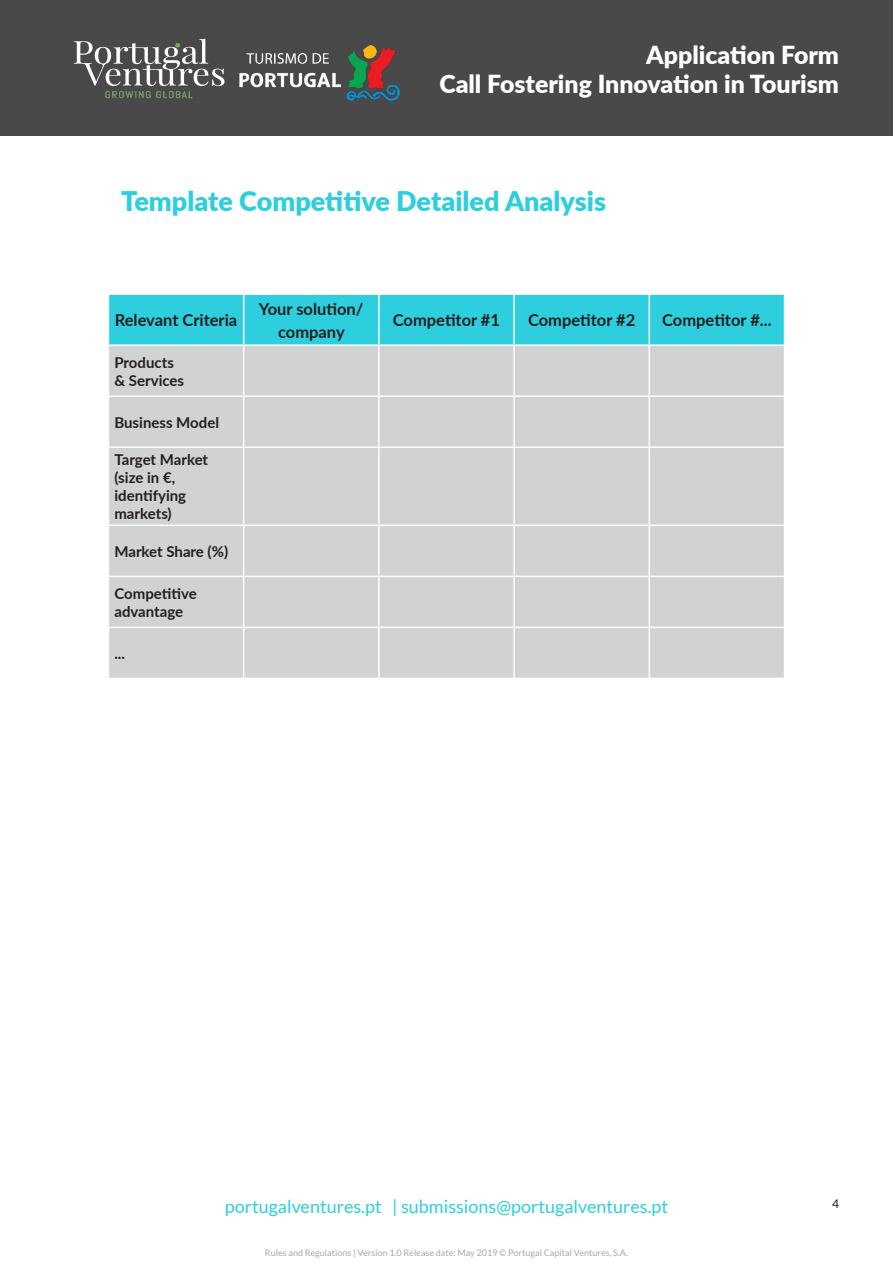
<style>
.page{position:relative;width:893px;height:1263px;background:#fff}
.page>*{position:absolute;margin:0;border:0;box-sizing:border-box;transform-origin:0 0}
.titulos_PV{font:900 27px "Lato";color:#2dcedd}
.t1{font:900 24.9px/29.8px "Lato";color:#fff;text-align:right}
.t2{font:18px "Lato";color:#2dcedd}
.t3{font:700 16.5px/22.5px "Lato";color:#231f20;text-align:center}
.t4{font:700 15px/18px "Lato";color:#231f20}
.t5{font:12px "Lato";color:#231f20}
.t6{font:9px "Lato";color:#a8a9ad}
</style>
<div class="page">
<div style="left:1px;top:1px;width:892px;height:135px;background:#494949"></div>
<img style="left:73px;top:38px;width:327px;height:63px">
<div style="left:109px;top:295px;width:675px;height:49px;background:#2dcedd"></div>
<div style="left:109px;top:346px;width:675px;height:332px;background:#d1d2d4"></div>
<hr style="left:108px;top:395px;width:136px;height:2px;background:#fff">
<hr style="left:244px;top:395px;width:135px;height:2px;background:#fff">
<hr style="left:379px;top:395px;width:135px;height:2px;background:#fff">
<hr style="left:514px;top:395px;width:135px;height:2px;background:#fff">
<hr style="left:649px;top:395px;width:136px;height:2px;background:#fff">
<hr style="left:108px;top:446px;width:136px;height:2px;background:#fff">
<hr style="left:379px;top:446px;width:135px;height:2px;background:#fff">
<hr style="left:514px;top:446px;width:135px;height:2px;background:#fff">
<hr style="left:649px;top:446px;width:136px;height:2px;background:#fff">
<hr style="left:108px;top:525px;width:136px;height:1px;background:#fff">
<hr style="left:379px;top:525px;width:135px;height:1px;background:#fff">
<hr style="left:514px;top:525px;width:135px;height:1px;background:#fff">
<hr style="left:649px;top:525px;width:136px;height:1px;background:#fff">
<hr style="left:108px;top:576px;width:136px;height:1px;background:#fff">
<hr style="left:379px;top:576px;width:135px;height:1px;background:#fff">
<hr style="left:514px;top:576px;width:135px;height:1px;background:#fff">
<hr style="left:649px;top:576px;width:136px;height:1px;background:#fff">
<hr style="left:108px;top:627px;width:136px;height:1px;background:#fff">
<hr style="left:379px;top:627px;width:135px;height:1px;background:#fff">
<hr style="left:514px;top:627px;width:135px;height:1px;background:#fff">
<hr style="left:649px;top:627px;width:136px;height:1px;background:#fff">
<hr style="left:243px;top:295px;width:1px;height:49px;background:#fff">
<hr style="left:378px;top:295px;width:2px;height:49px;background:#fff">
<hr style="left:513px;top:295px;width:2px;height:49px;background:#fff">
<hr style="left:649px;top:295px;width:1px;height:49px;background:#fff">
<hr style="left:243px;top:346px;width:1px;height:49px;background:#fff">
<hr style="left:378px;top:346px;width:2px;height:49px;background:#fff">
<hr style="left:513px;top:346px;width:2px;height:49px;background:#fff">
<hr style="left:649px;top:346px;width:1px;height:49px;background:#fff">
<hr style="left:243px;top:397px;width:1px;height:49px;background:#fff">
<hr style="left:378px;top:397px;width:2px;height:49px;background:#fff">
<hr style="left:513px;top:397px;width:2px;height:49px;background:#fff">
<hr style="left:649px;top:397px;width:1px;height:49px;background:#fff">
<hr style="left:513px;top:448px;width:2px;height:77px;background:#fff">
<hr style="left:649px;top:448px;width:1px;height:77px;background:#fff">
<hr style="left:513px;top:526px;width:2px;height:50px;background:#fff">
<hr style="left:649px;top:526px;width:1px;height:50px;background:#fff">
<hr style="left:513px;top:577px;width:2px;height:50px;background:#fff">
<hr style="left:649px;top:577px;width:1px;height:50px;background:#fff">
<hr style="left:513px;top:628px;width:2px;height:50px;background:#fff">
<hr style="left:649px;top:628px;width:1px;height:50px;background:#fff">
<hr style="left:244px;top:446px;width:135px;height:2px;background:#fff">
<hr style="left:243px;top:448px;width:1px;height:77px;background:#fff">
<hr style="left:378px;top:448px;width:2px;height:77px;background:#fff">
<hr style="left:244px;top:525px;width:135px;height:1px;background:#fff">
<hr style="left:243px;top:526px;width:1px;height:50px;background:#fff">
<hr style="left:378px;top:526px;width:2px;height:50px;background:#fff">
<hr style="left:244px;top:576px;width:135px;height:1px;background:#fff">
<hr style="left:243px;top:577px;width:1px;height:50px;background:#fff">
<hr style="left:378px;top:577px;width:2px;height:50px;background:#fff">
<hr style="left:244px;top:627px;width:135px;height:1px;background:#fff">
<hr style="left:243px;top:628px;width:1px;height:50px;background:#fff">
<hr style="left:378px;top:628px;width:2px;height:50px;background:#fff">
<h2 class="t1" style="left:439px;top:38px;width:401px">Application Form<br>Call Fostering Innovation in Tourism</h2>
<p class="titulos_PV" style="left:121px;top:181px;width:486px">Template Competitive Detailed Analysis</p>
<p class="t3" style="left:115px;top:308px;width:124px">Relevant Criteria</p>
<p class="t3" style="left:259px;top:297px;width:106px">Your solution/ company</p>
<p class="t3" style="left:393px;top:308px;width:109px">Competitor #1</p>
<p class="t3" style="left:528px;top:308px;width:109px">Competitor #2</p>
<p class="t3" style="left:662px;top:308px;width:111px">Competitor #...</p>
<p class="t4" style="left:114px;top:353px;width:71px">Products &amp; Services</p>
<p class="t4" style="left:114px;top:413px;width:106px">Business Model</p>
<p class="t4" style="left:114px;top:450px;width:95px">Target Market (size in €, identifying markets)</p>
<p class="t4" style="left:114px;top:542px;width:115px">Market Share (%)</p>
<p class="t4" style="left:114px;top:584px;width:84px">Competitive advantage</p>
<p class="t4" style="left:114px;top:644px;width:12px">...</p>
<p class="t2" style="left:225px;top:1196px;width:445px">portugalventures.pt | submissions@portugalventures.pt</p>
<p class="t6" style="left:265px;top:1248px;width:365px">Rules and Regulations | Version 1.0 Release date: May 2019 © Portugal Capital Ventures, S.A.</p>
<p class="t5" style="left:832px;top:1197px;width:8px">4</p>
</div>
